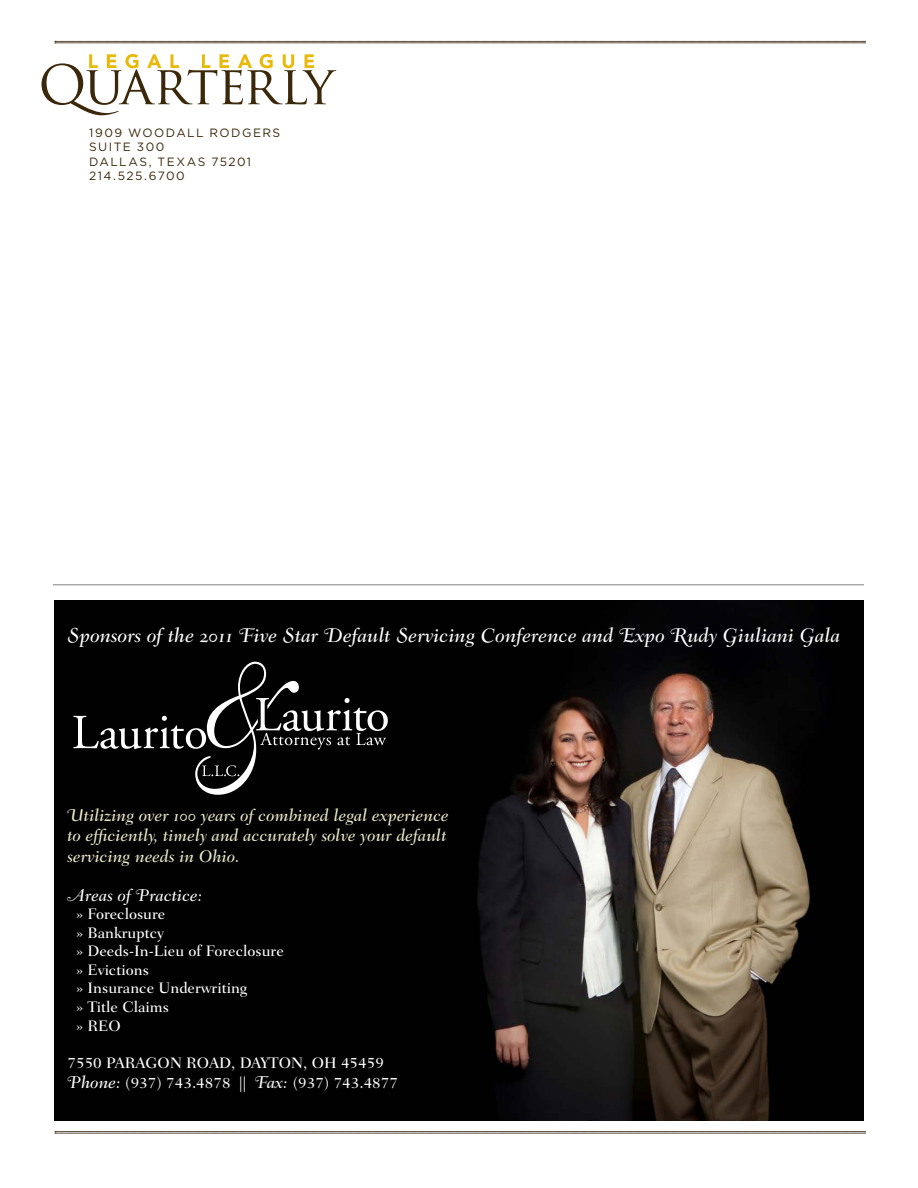
<style>
.page{position:relative;width:918px;height:1188px;background:#fff}
.page>*{position:absolute;margin:0;border:0;box-sizing:border-box;transform-origin:0 0}
.t1{font:19.95px "Fairfield LH Sw Medium Italic Os F";color:#fff}
.t2{font:17.1px/20.5px "Fairfield LH Sw Medium Italic Os F";color:#eeeccd}
.t3{font:17.1px "Fairfield LH Sw Medium Italic Os F";color:#fff}
.t4{font:500 15.45px/18.6px "Fairfield LH";color:#fff}
.t5{font:12px/14.4px "Gotham";letter-spacing:.12em;color:#3b280a}
.s1{font-family:"Fairfield LH Sw Medium Italic Os F";font-weight:400;font-size:17.1px}
</style>
<div class="page">
<svg style="left:55px;top:41px;width:811px;height:3px;background:#968d82"></svg>
<svg style="left:55px;top:1131px;width:811px;height:3px;background:#93897e"></svg>
<svg style="left:41px;top:54px;width:295px;height:61px"></svg>
<hr style="left:53px;top:585px;width:811px;height:1px;background:#808285">
<img style="left:54px;top:601px;width:810px;height:519px">
<svg style="left:73px;top:662px;width:315px;height:133px;background:#181818"></svg>
<p class="t5" style="left:89px;top:125px;width:192px">1909 WOODALL RODGERS<br>SUITE 300<br>DALLAS, TEXAS 75201<br>214.525.6700</p>
<p class="t1" style="left:68px;top:624px;width:774px">Sponsors of the 2011 Five Star Default Servicing Conference and Expo Rudy Giuliani Gala</p>
<p class="t2" style="left:68px;top:805px;width:383px">Utilizing over 100 years of combined legal experience to efficiently, timely and accurately solve your default servicing needs in Ohio.</p>
<p class="t3" style="left:68px;top:885px;width:137px">Areas of Practice:</p>
<p class="t4" style="left:76px;top:905px;width:209px">» Foreclosure<br>» Bankruptcy<br>» Deeds-In-Lieu of Foreclosure » Evictions<br>» Insurance Underwriting<br>» Title Claims<br>» REO</p>
<p class="t4" style="left:68px;top:1052px;width:332px;line-height:20.5px">7550 Paragon Road, Dayton, OH 45459<br><span class="s1">Phone:</span> (937) 743.4878 || <span class="s1">Fax:</span> (937) 743.4877</p>
</div>
